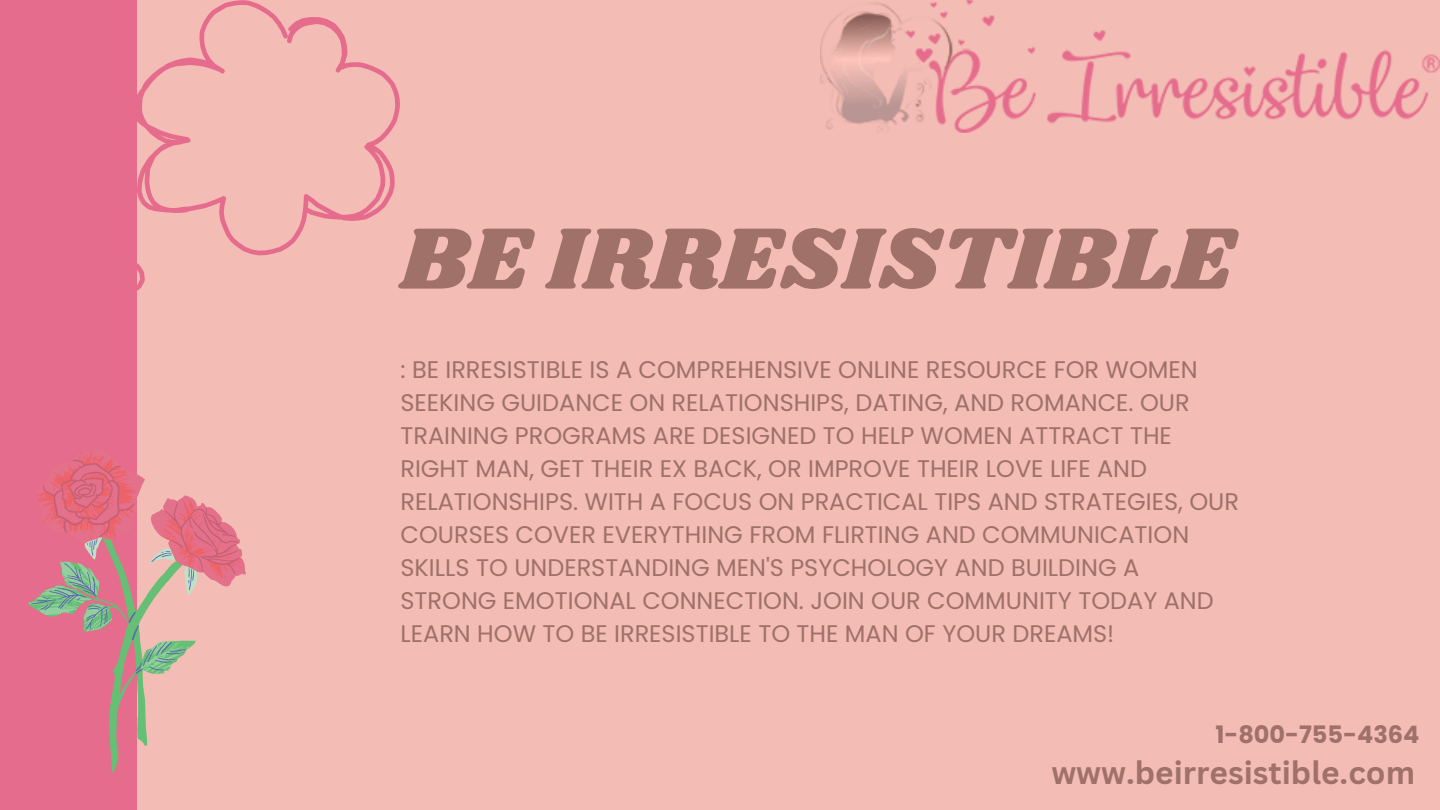
<style>
.page{position:relative;width:1440px;height:810px;background:#f3bcb4}
.page>*{position:absolute;margin:0;border:0;box-sizing:border-box;transform-origin:0 0}
.t1{font:90px "Shrikhand";color:#9f7169}
.t2{font:700 31.6px "Canva Sans";color:#9f7169}
.t3{font:24px/33px "Poppins";color:#9f7169}
.t4{font:700 24px "Poppins";color:#9f7169}
</style>
<div class="page">
<div style="left:0;top:0;width:137px;height:810px;background:#e66c8d"></div>
<img style="left:820px;top:0;width:620px;height:133px">
<svg style="left:28px;top:452px;width:218px;height:321px"></svg>
<svg style="left:137px;top:0;width:263px;height:291px"></svg>
<p class="t1" style="left:400px;top:196px;width:834px">BE IRRESISTIBLE</p>
<p class="t3" style="left:400px;top:353px;width:840px">: BE IRRESISTIBLE IS A COMPREHENSIVE ONLINE RESOURCE FOR WOMEN SEEKING GUIDANCE ON RELATIONSHIPS, DATING, AND ROMANCE. OUR TRAINING PROGRAMS ARE DESIGNED TO HELP WOMEN ATTRACT THE RIGHT MAN, GET THEIR EX BACK, OR IMPROVE THEIR LOVE LIFE AND RELATIONSHIPS. WITH A FOCUS ON PRACTICAL TIPS AND STRATEGIES, OUR COURSES COVER EVERYTHING FROM FLIRTING AND COMMUNICATION SKILLS TO UNDERSTANDING MEN'S PSYCHOLOGY AND BUILDING A STRONG EMOTIONAL CONNECTION. JOIN OUR COMMUNITY TODAY AND LEARN HOW TO BE IRRESISTIBLE TO THE MAN OF YOUR DREAMS!</p>
<p class="t4" style="left:1215px;top:717px;width:205px">1-800-755-4364</p>
<p class="t2" style="left:1051px;top:751px;width:365px">www.beirresistible.com</p>
</div>
